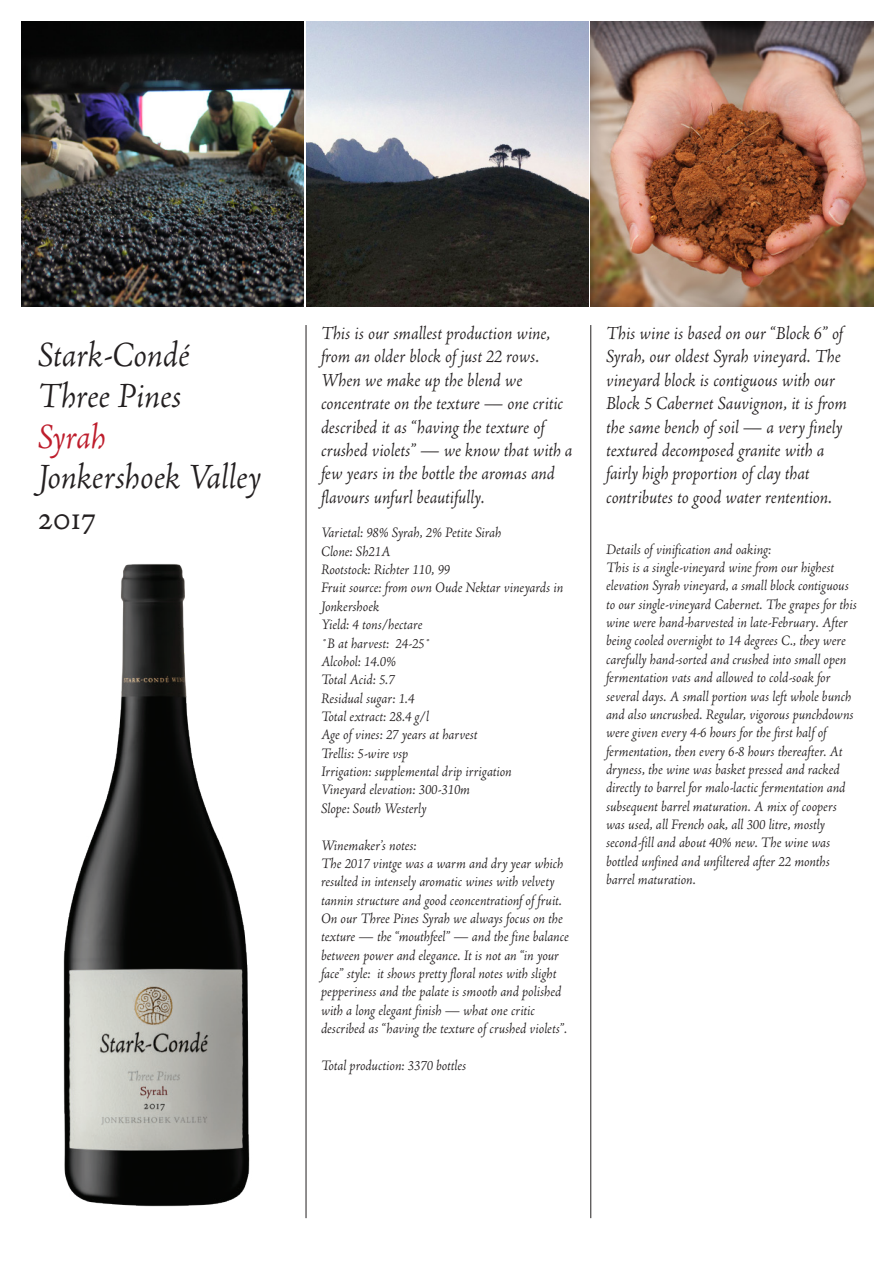
<style>
.page{position:relative;width:893px;height:1263px;background:#fff}
.page>*{position:absolute;margin:0;border:0;box-sizing:border-box;transform-origin:0 0}
.t1{font:italic 37.5px/40.8px "Adobe Jenson";letter-spacing:-.005em;color:#231f20}
.t2{font:italic 37.5px "Adobe Jenson";letter-spacing:-.015em;color:#be1d2c}
.t3{font:37.5px "Adobe Jenson Regular SC";color:#231f20}
.t4{font:italic 19.5px/23.4px "Adobe Jenson";color:#231f20}
.t5{font:italic 15.3px/18.3px "Adobe Jenson";color:#231f20}
</style>
<div class="page">
<img style="left:21px;top:21px;width:283px;height:285px">
<img style="left:306px;top:21px;width:283px;height:285px">
<img style="left:591px;top:21px;width:282px;height:285px">
<hr style="left:306px;top:325px;width:1px;height:893px;background:#231f20">
<hr style="left:590px;top:325px;width:1px;height:893px;background:#231f20">
<img style="left:63px;top:564px;width:187px;height:643px">
<h1 class="t1" style="left:38px;top:336px;width:154px">Stark-Condé<br>Three Pines</h1>
<h1 class="t2" style="left:38px;top:418px;width:70px">Syrah</h1>
<h1 class="t1" style="left:38px;top:459px;width:225px">Jonkershoek Valley</h1>
<h1 class="t3" style="left:38px;top:498px;width:60px">2017</h1>
<p class="t4" style="left:321px;top:322px;width:253px">This is our smallest production wine, from an older block of just 22 rows.<br>When we make up the blend we concentrate on the texture — one critic described it as “having the texture of crushed violets” — we know that with a few years in the bottle the aromas and flavours unfurl beautifully.</p>
<p class="t5" style="left:321px;top:524px;width:244px">Varietal: 98% Syrah, 2% Petite Sirah<br>Clone: Sh21A<br>Rootstock: Richter 110, 99<br>Fruit source: from own Oude Nektar vineyards in<br>Jonkershoek<br>Yield: 4 tons/hectare<br>˚B at harvest: 24-25˚<br>Alcohol: 14.0%<br>Total Acid: 5.7<br>Residual sugar: 1.4<br>Total extract: 28.4 g/l<br>Age of vines: 27 years at harvest<br>Trellis: 5-wire vsp<br>Irrigation: supplemental drip irrigation<br>Vineyard elevation: 300-310m<br>Slope: South Westerly</p>
<p class="t5" style="left:321px;top:837px;width:249px">Winemaker’s notes:<br>The 2017 vintge was a warm and dry year which resulted in intensely aromatic wines with velvety tannin structure and good ceoncentrationf of fruit.<br>On our Three Pines Syrah we always focus on the texture — the “mouthfeel” — and the fine balance between power and elegance. It is not an “in your face” style: it shows pretty floral notes with slight pepperiness and the palate is smooth and polished with a long elegant finish — what one critic described as “having the texture of crushed violets”.</p>
<p class="t5" style="left:321px;top:1057px;width:147px">Total production: 3370 bottles</p>
<p class="t4" style="left:606px;top:322px;width:242px">This wine is based on our “Block 6” of Syrah, our oldest Syrah vineyard. The vineyard block is contiguous with our Block 5 Cabernet Sauvignon, it is from the same bench of soil — a very finely textured decomposed granite with a fairly high proportion of clay that contributes to good water rentention.</p>
<p class="t5" style="left:606px;top:541px;width:252px">Details of vinification and oaking:<br>This is a single-vineyard wine from our highest elevation Syrah vineyard, a small block contiguous to our single-vineyard Cabernet. The grapes for this wine were hand-harvested in late-February. After being cooled overnight to 14 degrees C., they were carefully hand-sorted and crushed into small open fermentation vats and allowed to cold-soak for several days. A small portion was left whole bunch and also uncrushed. Regular, vigorous punchdowns were given every 4-6 hours for the first half of fermentation, then every 6-8 hours thereafter. At dryness, the wine was basket pressed and racked directly to barrel for malo-lactic fermentation and subsequent barrel maturation. A mix of coopers was used, all French oak, all 300 litre, mostly second-fill and about 40% new. The wine was bottled unfined and unfiltered after 22 months barrel maturation.</p>
</div>
